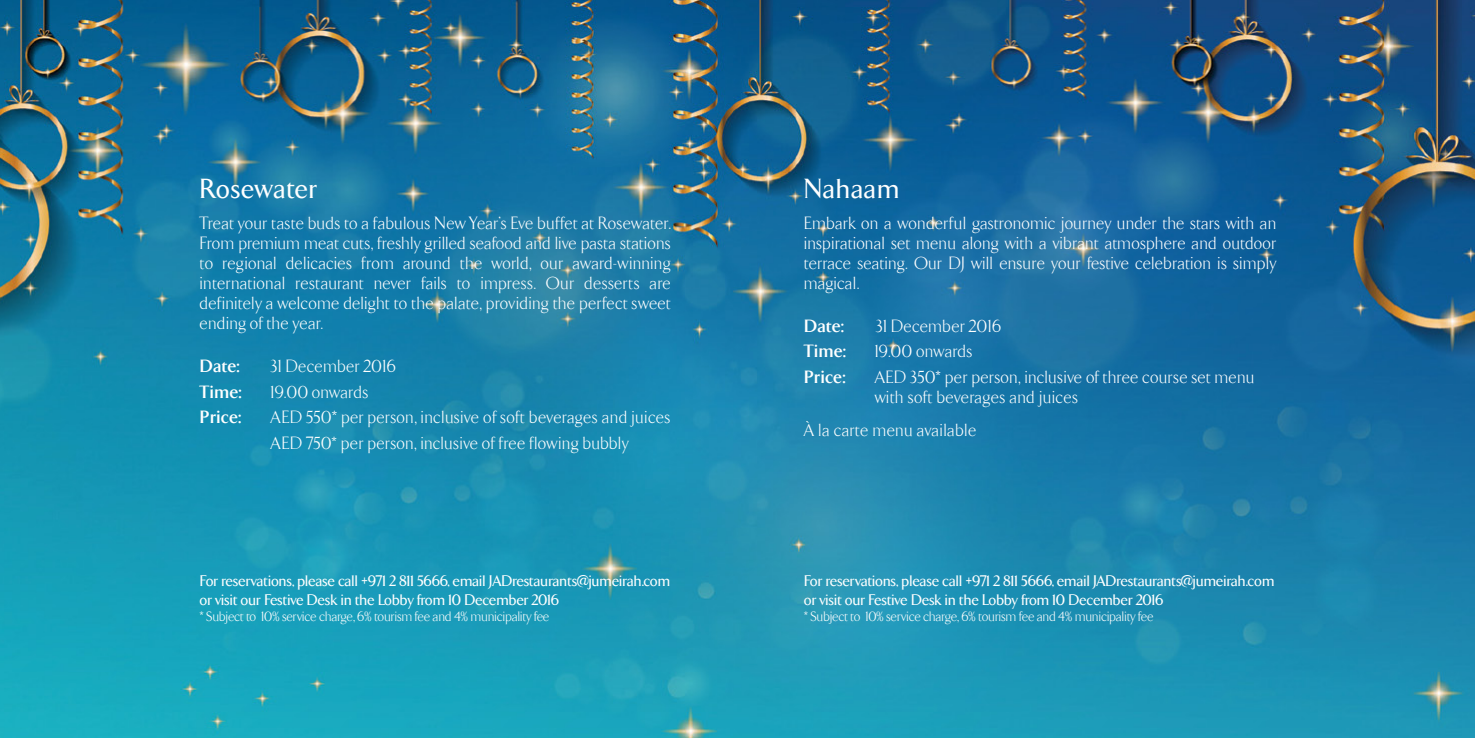
<style>
.page{position:relative;width:1475px;height:738px;background:#fff}
.page>*{position:absolute;margin:0;border:0;box-sizing:border-box;transform-origin:0 0}
.t1{font:500 28px "TF Arrow";letter-spacing:.03em;color:#fff}
.t2{font:300 18px/20px "TF Arrow";letter-spacing:.025em;color:#fff;text-align:justify}
.t3{font:700 18px "TF Arrow";letter-spacing:.025em;color:#fff}
.t4{font:500 15.6px/18.8px "TF Arrow";color:#fff}
.t5{font:300 14px "TF Arrow";color:#fff}
</style>
<div class="page">
<img style="left:0;top:0;width:1474px;height:737px">
<h1 class="t1" style="left:200px;top:176px;width:119px">rosewater</h1>
<p class="t2" style="left:200px;top:213px;width:472px">Treat your taste buds to a fabulous New Year’s Eve buffet at Rosewater.<br>From premium meat cuts, freshly grilled seafood and live pasta stations to regional delicacies from around the world, our award-winning international restaurant never fails to impress. Our desserts are definitely a welcome delight to the palate, providing the perfect sweet ending of the year.</p>
<p class="t3" style="left:200px;top:358px;width:41px">Date:</p>
<p class="t2" style="left:271px;top:356px;width:127px">31 December 2016</p>
<p class="t3" style="left:200px;top:383px;width:43px">Time:</p>
<p class="t2" style="left:271px;top:382px;width:99px">19.00 onwards</p>
<p class="t3" style="left:200px;top:409px;width:43px">Price:</p>
<p class="t2" style="left:271px;top:405px;width:401px;line-height:25.6px">AED 550* per person, inclusive of soft beverages and juices<br>AED 750* per person, inclusive of free flowing bubbly</p>
<p class="t4" style="left:200px;top:571px;width:471px">for reservations, please call +971 2 811 5666, email jadrestaurants@jumeirah.com or visit our festive desk in the lobby from 10 december 2016</p>
<p class="t5" style="left:200px;top:610px;width:351px">* Subject to 10% service charge, 6% tourism fee and 4% municipality fee</p>
<h1 class="t1" style="left:804px;top:176px;width:97px">nahaam</h1>
<p class="t2" style="left:804px;top:213px;width:473px">Embark on a wonderful gastronomic journey under the stars with an inspirational set menu along with a vibrant atmosphere and outdoor terrace seating. Our DJ will ensure your festive celebration is simply magical.</p>
<p class="t3" style="left:804px;top:318px;width:41px">Date:</p>
<p class="t2" style="left:876px;top:316px;width:127px">31 December 2016</p>
<p class="t3" style="left:804px;top:343px;width:43px">Time:</p>
<p class="t2" style="left:874px;top:342px;width:99px">19.00 onwards</p>
<p class="t3" style="left:804px;top:369px;width:43px">Price:</p>
<p class="t2" style="left:874px;top:367px;width:381px">AED 350* per person, inclusive of three course set menu with soft beverages and juices</p>
<p class="t2" style="left:804px;top:420px;width:174px">À la carte menu available</p>
<p class="t4" style="left:804px;top:571px;width:471px">for reservations, please call +971 2 811 5666, email jadrestaurants@jumeirah.com or visit our festive desk in the lobby from 10 december 2016</p>
<p class="t5" style="left:804px;top:610px;width:351px">* Subject to 10% service charge, 6% tourism fee and 4% municipality fee</p>
</div>
